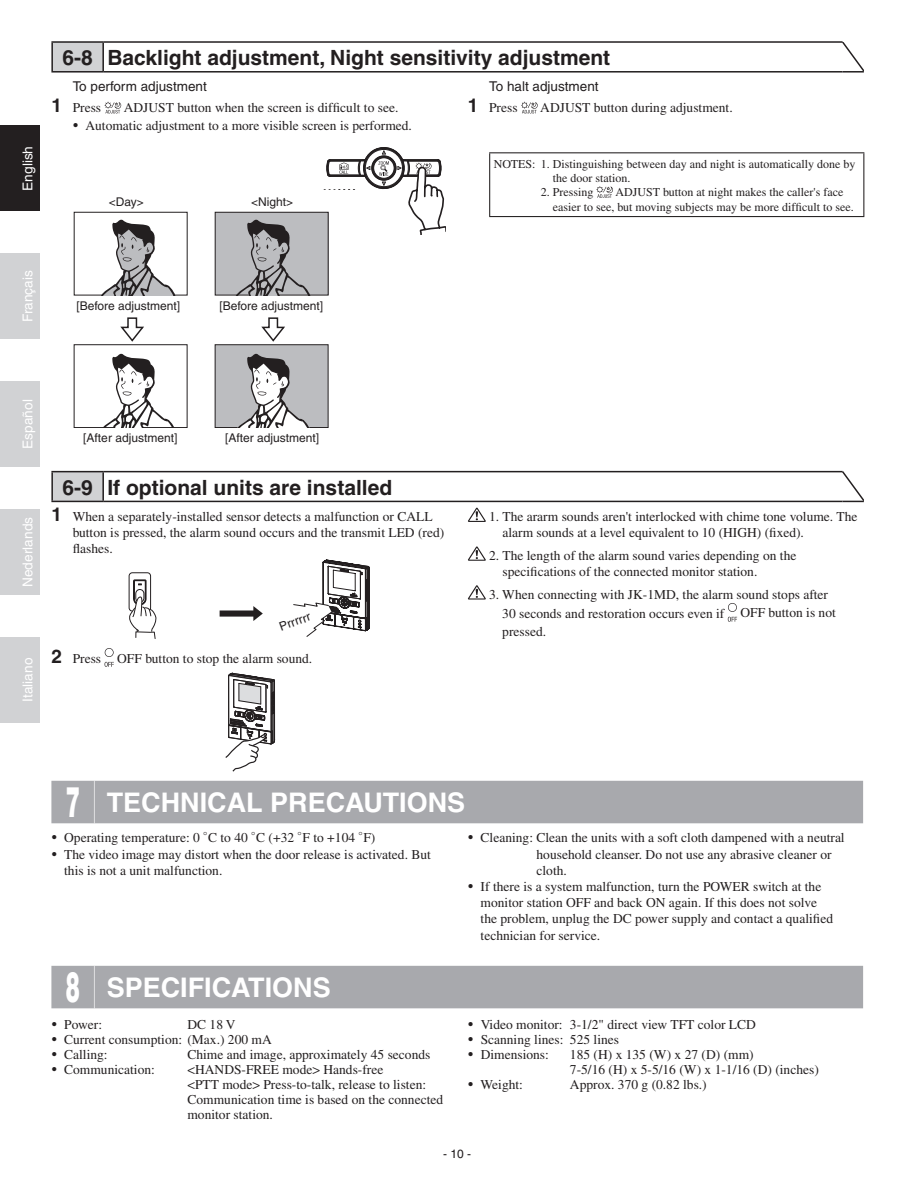
<style>
.page{position:relative;width:915px;height:1187px;background:#fff}
.page>*{position:absolute;margin:0;border:0;box-sizing:border-box;transform-origin:0 0}
.t1{font:700 27px "Helvetica";color:#fff}
.t2{font:700 21px "Helvetica";color:#231f20}
.t3{font:13.65px "Helvetica";color:#fff}
.t4{font:13.5px/16.2px "Times";color:#231f20}
.t5{font:13.5px "Helvetica";color:#231f20}
.t6{font:12.15px "Helvetica";color:#231f20}
.t7{font:12px/14.4px "Times";color:#231f20}
.t8{font:12px "Helvetica";color:#231f20}
.s1{font-family:"Helvetica";font-weight:700;font-size:18.9px}
.s2{font-family:"Ryumin Pro";font-weight:300}
.s3{font-weight:900;font-size:42px}
</style>
<div class="page">
<div style="left:0;top:126px;width:40px;height:85px;background:#231f20"></div>
<div style="left:0;top:254px;width:40px;height:85px;background:#d1d2d4"></div>
<div style="left:0;top:381px;width:40px;height:86px;background:#d1d2d4"></div>
<div style="left:0;top:509px;width:40px;height:85px;background:#d1d2d4"></div>
<div style="left:0;top:637px;width:40px;height:85px;background:#d1d2d4"></div>
<div style="left:52px;top:471px;width:51px;height:30px;background:#d1d2d4"></div>
<hr style="left:103px;top:471px;width:740px;height:1px;background:#231f20">
<hr style="left:103px;top:500px;width:740px;height:2px;background:#231f20">
<hr style="left:843px;top:500px;width:21px;height:2px;background:#231f20">
<hr style="left:51px;top:471px;width:52px;height:1px;background:#231f20">
<hr style="left:51px;top:472px;width:2px;height:28px;background:#231f20">
<hr style="left:102px;top:472px;width:2px;height:28px;background:#231f20">
<hr style="left:51px;top:500px;width:52px;height:2px;background:#231f20">
<svg style="left:843px;top:471px;width:21px;height:29px"></svg>
<svg style="left:220px;top:606px;width:43px;height:15px"></svg>
<div style="left:129px;top:572px;width:22px;height:39px;border:1px solid #231f20;border-radius:3px"></div>
<svg style="left:129px;top:579px;width:28px;height:60px"></svg>
<svg style="left:293px;top:560px;width:76px;height:77px"></svg>
<svg style="left:105px;top:648px;width:9px;height:19px"></svg>
<svg style="left:225px;top:673px;width:50px;height:99px"></svg>
<svg style="left:468px;top:507px;width:18px;height:15px"></svg>
<svg style="left:468px;top:546px;width:18px;height:15px"></svg>
<svg style="left:468px;top:585px;width:18px;height:14px"></svg>
<svg style="left:728px;top:603px;width:9px;height:18px"></svg>
<div style="left:51px;top:780px;width:812px;height:43px;background:#a8a9ad"></div>
<hr style="left:94px;top:780px;width:1px;height:43px;background:#fff">
<div style="left:51px;top:965px;width:812px;height:43px;background:#a8a9ad"></div>
<hr style="left:94px;top:965px;width:1px;height:43px;background:#fff">
<div style="left:52px;top:42px;width:51px;height:30px;background:#d1d2d4"></div>
<hr style="left:103px;top:41px;width:740px;height:2px;background:#231f20">
<hr style="left:103px;top:71px;width:740px;height:2px;background:#231f20">
<hr style="left:843px;top:71px;width:21px;height:2px;background:#231f20">
<hr style="left:51px;top:41px;width:52px;height:2px;background:#231f20">
<hr style="left:51px;top:43px;width:2px;height:28px;background:#231f20">
<hr style="left:102px;top:43px;width:2px;height:28px;background:#231f20">
<hr style="left:51px;top:71px;width:52px;height:2px;background:#231f20">
<svg style="left:843px;top:42px;width:21px;height:29px"></svg>
<svg style="left:105px;top:102px;width:16px;height:11px"></svg>
<svg style="left:74px;top:212px;width:255px;height:84px"></svg>
<svg style="left:74px;top:317px;width:255px;height:111px"></svg>
<svg style="left:521px;top:102px;width:17px;height:11px"></svg>
<hr style="left:489px;top:152px;width:375px;height:1px;background:#231f20">
<hr style="left:489px;top:153px;width:1px;height:63px;background:#231f20">
<hr style="left:863px;top:153px;width:1px;height:63px;background:#231f20">
<hr style="left:489px;top:216px;width:375px;height:1px;background:#231f20">
<svg style="left:596px;top:186px;width:17px;height:12px"></svg>
<hr style="left:330px;top:175px;width:30px;height:1px;background:#231f20">
<hr style="left:330px;top:161px;width:30px;height:1px;background:#231f20">
<hr style="left:330px;top:176px;width:35px;height:1px;background:#231f20">
<hr style="left:330px;top:160px;width:35px;height:1px;background:#231f20">
<hr style="left:330px;top:159px;width:35px;height:1px;background:#231f20">
<svg style="left:326px;top:159px;width:5px;height:18px"></svg>
<svg style="left:339px;top:162px;width:9px;height:12px"></svg>
<svg style="left:358px;top:147px;width:88px;height:88px"></svg>
<p class="t3" style="left:20px;top:191px;width:46px;rotate:-90deg">English</p>
<h2 class="t2" style="left:63px;top:45px;width:549px">6-8 Backlight adjustment, Night sensitivity adjustment</h2>
<p class="t5" style="left:73px;top:79px;width:136px">To perform adjustment</p>
<p class="t4" style="left:51px;top:99px;width:51px"><span class="s1">1</span> Press</p>
<p class="t4" style="left:124px;top:99px;width:276px">ADJUST button when the screen is difficult to see.</p>
<p class="t4" style="left:73px;top:117px;width:341px"><span class="s2">•</span> Automatic adjustment to a more visible screen is performed.</p>
<p class="t5" style="left:489px;top:79px;width:111px">To halt adjustment</p>
<p class="t4" style="left:468px;top:99px;width:51px"><span class="s1">1</span> Press</p>
<p class="t4" style="left:540px;top:99px;width:194px">ADJUST button during adjustment.</p>
<p class="t8" style="left:109px;top:195px;width:36px">&lt;Day&gt;</p>
<p class="t8" style="left:251px;top:195px;width:44px">&lt;Night&gt;</p>
<p class="t7" style="left:553px;top:156px;width:304px;text-indent:-59px">NOTES: 1. Distinguishing between day and night is automatically done by the door station.</p>
<p class="t7" style="left:541px;top:185px;width:54px">2. Pressing</p>
<p class="t7" style="left:553px;top:185px;width:303px;text-indent:63px">ADJUST button at night makes the caller's face easier to see, but moving subjects may be more difficult to see.</p>
<p class="t3" style="left:20px;top:322px;width:53px;rotate:-90deg">Français</p>
<p class="t8" style="left:77px;top:298px;width:105px">[Before adjustment]</p>
<p class="t8" style="left:219px;top:298px;width:105px">[Before adjustment]</p>
<p class="t3" style="left:20px;top:449px;width:51px;rotate:-90deg">Español</p>
<p class="t3" style="left:20px;top:587px;width:71px;rotate:-90deg">Nederlands</p>
<p class="t3" style="left:20px;top:702px;width:46px;rotate:-90deg">Italiano</p>
<p class="t8" style="left:83px;top:431px;width:96px">[After adjustment]</p>
<p class="t8" style="left:225px;top:431px;width:96px">[After adjustment]</p>
<h2 class="t2" style="left:63px;top:474px;width:331px">6-9 If optional units are installed</h2>
<p class="t4" style="left:73px;top:508px;width:373px;text-indent:-21px"><span class="s1">1</span> When a separately-installed sensor detects a malfunction or CALL button is pressed, the alarm sound occurs and the transmit LED (red) flashes.</p>
<p class="t6" style="left:277px;top:620px;width:34px;rotate:-20deg">Prrrrrr</p>
<p class="t4" style="left:51px;top:650px;width:262px"><span class="s1">2</span> Press OFF button to stop the alarm sound.</p>
<p class="t4" style="left:502px;top:509px;width:356px;line-height:15.8px;text-indent:-13px">1. The ararm sounds aren't interlocked with chime tone volume. The alarm sounds at a level equivalent to 10 (HIGH) (fixed).</p>
<p class="t4" style="left:502px;top:548px;width:295px;line-height:15.8px;text-indent:-13px">2. The length of the alarm sound varies depending on the specifications of the connected monitor station.</p>
<p class="t4" style="left:502px;top:585px;width:335px;line-height:18.6px;text-indent:-13px">3. When connecting with JK-1MD, the alarm sound stops after<br>30 seconds and restoration occurs even if OFF button is not pressed.</p>
<h1 class="t1" style="left:66px;top:786px;width:401px"><span class="s3">7</span> TECHNICAL PRECAUTIONS</h1>
<p class="t4" style="left:51px;top:829px;width:326px"><span class="s2">•</span> Operating temperature: 0 <span class="s2">°</span>C to 40 <span class="s2">°</span>C (+32 <span class="s2">°</span>F to +104 <span class="s2">°</span>F)</p>
<p class="t4" style="left:64px;top:846px;width:368px;text-indent:-13px"><span class="s2">•</span> The video image may distort when the door release is activated. But this is not a unit malfunction.</p>
<p class="t4" style="left:537px;top:829px;width:310px;text-indent:-69px"><span class="s2">•</span> Cleaning: Clean the units with a soft cloth dampened with a neutral household cleanser. Do not use any abrasive cleaner or cloth.</p>
<p class="t4" style="left:481px;top:878px;width:354px;text-indent:-13px"><span class="s2">•</span> If there is a system malfunction, turn the POWER switch at the monitor station OFF and back ON again. If this does not solve the problem, unplug the DC power supply and contact a qualified technician for service.</p>
<h1 class="t1" style="left:66px;top:971px;width:267px"><span class="s3">8</span> SPECIFICATIONS</h1>
<p class="t4" style="left:51px;top:1016px;width:52px"><span class="s2">•</span> Power:</p>
<p class="t4" style="left:187px;top:1016px;width:50px">DC 18V</p>
<p class="t4" style="left:51px;top:1031px;width:222px"><span class="s2">•</span> Current consumption: (Max.) 200 mA</p>
<p class="t4" style="left:51px;top:1046px;width:58px"><span class="s2">•</span> Calling:</p>
<p class="t4" style="left:187px;top:1046px;width:244px">Chime and image, approximately 45 seconds</p>
<p class="t4" style="left:51px;top:1061px;width:105px"><span class="s2">•</span> Communication:</p>
<p class="t4" style="left:187px;top:1062px;width:257px;line-height:15px">&lt;HANDS-FREE mode&gt; Hands-free<br>&lt;PTT mode&gt; Press-to-talk, release to listen:<br>Communication time is based on the connected monitor station.</p>
<p class="t4" style="left:468px;top:1016px;width:290px"><span class="s2">•</span> Video monitor: 3-1/2" direct view TFT color LCD</p>
<p class="t4" style="left:468px;top:1031px;width:153px"><span class="s2">•</span> Scanning lines: 525 lines</p>
<p class="t4" style="left:468px;top:1046px;width:83px"><span class="s2">•</span> Dimensions:</p>
<p class="t4" style="left:570px;top:1047px;width:250px;line-height:15px">185 (H) x 135 (W) x 27 (D) (mm)<br>7-5/16 (H) x 5-5/16 (W) x 1-1/16 (D) (inches)</p>
<p class="t4" style="left:468px;top:1076px;width:57px"><span class="s2">•</span> Weight:</p>
<p class="t4" style="left:570px;top:1076px;width:138px">Approx. 370 g (0.82 lbs.)</p>
<p class="t8" style="left:443px;top:1146px;width:30px">- 10 -</p>
</div>
